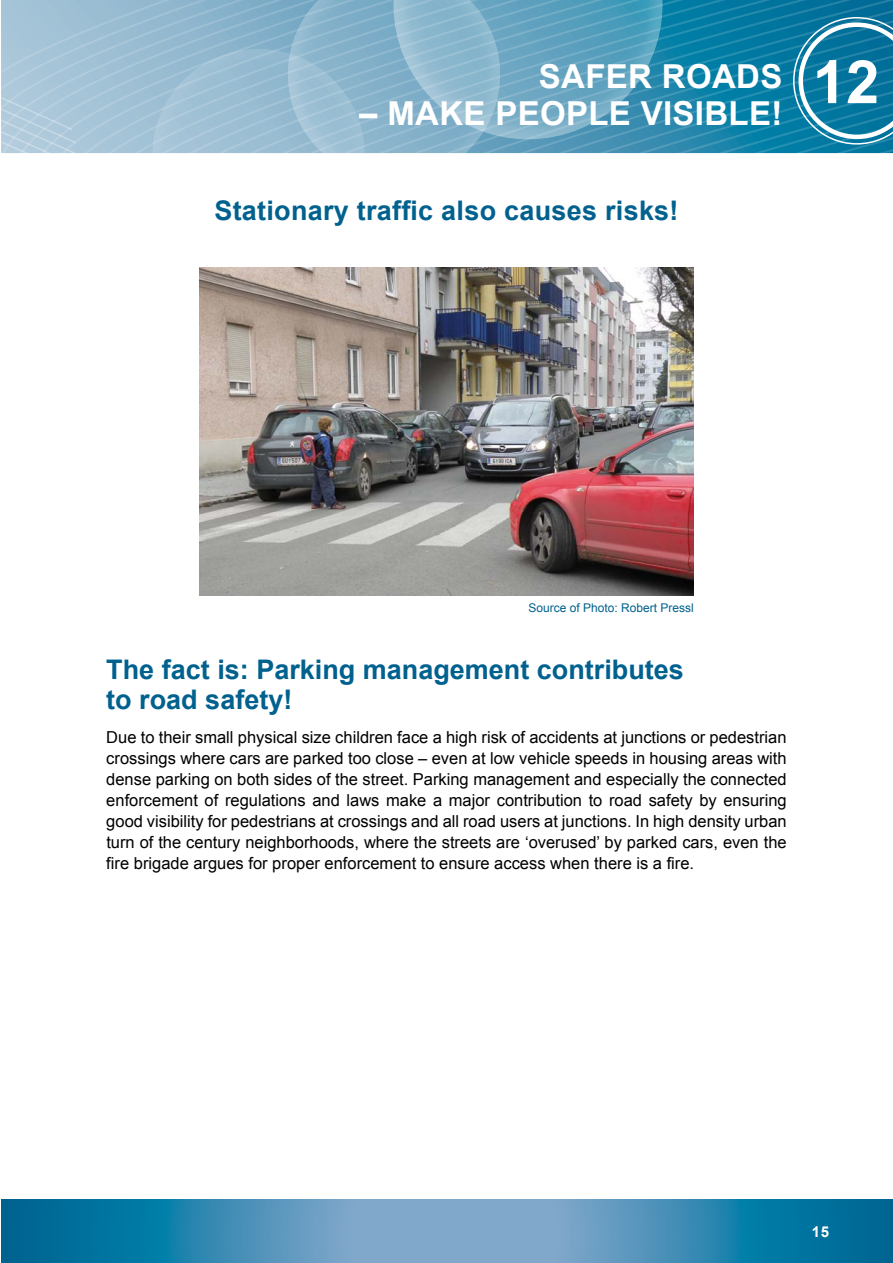
<style>
.page{position:relative;width:893px;height:1263px;background:#fff}
.page>*{position:absolute;margin:0;border:0;box-sizing:border-box;transform-origin:0 0}
.t1{font:700 33px "Arial";letter-spacing:.01em;color:#fff}
.t2{font:700 27px/30px "Arial";letter-spacing:.01em;color:#00618e}
.t3{font:16.5px/21px "Arial";color:#000;text-align:justify}
.t4{font:700 15px "Arial";color:#fff}
.t5{font:12px "Arial";color:#00618e}
</style>
<div class="page">
<svg style="left:1px;top:1199px;width:892px;height:64px;background:#3d8bb3"></svg>
<img style="left:199px;top:267px;width:494px;height:328px">
<svg style="left:1px;top:0;width:892px;height:153px;background:#6da9c4"></svg>
<h1 class="t1" style="left:539px;top:54px;width:241px">Safer roads</h1>
<h1 class="t1" style="left:359px;top:92px;width:229px">– make people</h1>
<h1 class="t1" style="left:641px;top:92px;width:143px">visible!</h1>
<h2 class="t2" style="left:214px;top:196px;width:466px">Stationary traffic also causes risks!</h2>
<p class="t5" style="left:528px;top:599px;width:167px">Source of Photo: Robert Pressl</p>
<h2 class="t2" style="left:106px;top:655px;width:579px">The fact is: Parking management contributes to road safety!</h2>
<p class="t3" style="left:106px;top:726px;width:682px">Due to their small physical size children face a high risk of accidents at junctions or pedestrian crossings where cars are parked too close – even at low vehicle speeds in housing areas with dense parking on both sides of the street. Parking management and especially the connected enforcement of regulations and laws make a major contribution to road safety by ensuring good visibility for pedestrians at crossings and all road users at junctions. In high density urban turn of the century neighborhoods, where the streets are ‘overused’ by parked cars, even the fire brigade argues for proper enforcement to ensure access when there is a fire.</p>
<p class="t4" style="left:812px;top:1221px;width:19px">15</p>
</div>
